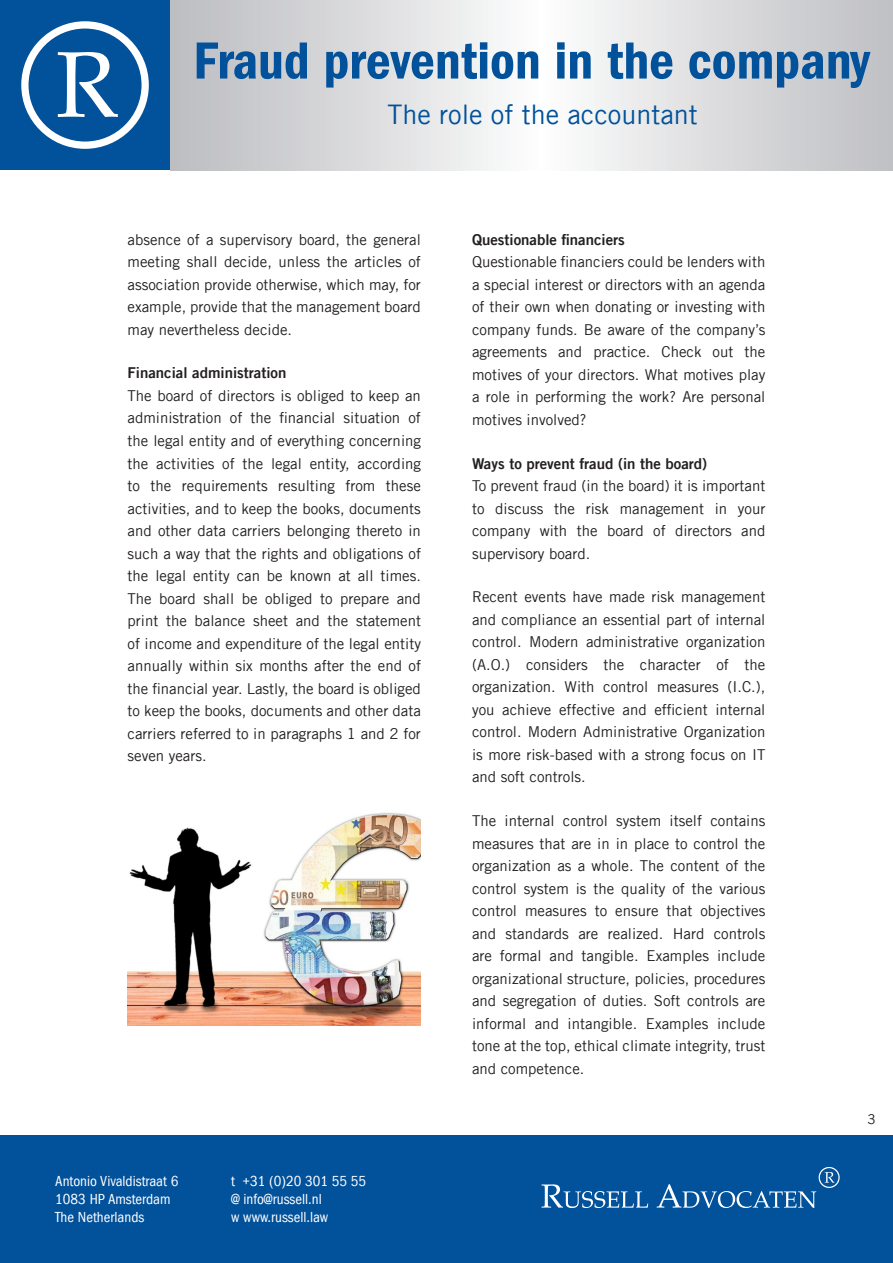
<style>
.page{position:relative;width:893px;height:1263px;background:#fff}
.page>*{position:absolute;margin:0;border:0;box-sizing:border-box;transform-origin:0 0}
.t1{font:600 condensed 54px "Franklin Gothic LT";color:#01519b}
.t2{font:27px "Trade Gothic LT";color:#01519b}
.t3{font:15px/22.5px "Trade Gothic LT";color:#231f20;text-align:justify}
.t4{font:condensed 15px/18px "Franklin Gothic LT";color:#fff}
.t5{font:15px "Trade Gothic LT Bold Two";color:#231f20}
.t6{font:13.5px "Trade Gothic LT";color:#231f20}
</style>
<div class="page">
<div style="left:0;top:0;width:170px;height:170px;background:#01519b"></div>
<svg style="left:170px;top:0;width:723px;height:170px"></svg>
<svg style="left:58px;top:52px;width:60px;height:65px"></svg>
<div style="left:21px;top:21px;width:128px;height:128px;border:7px solid #fff;border-radius:50%"></div>
<div style="left:0;top:1135px;width:893px;height:128px;background:#01519b"></div>
<svg style="left:541px;top:1184px;width:107px;height:24px"></svg>
<svg style="left:657px;top:1167px;width:183px;height:41px"></svg>
<img style="left:128px;top:812px;width:293px;height:213px">
<h1 class="t1" style="left:193px;top:30px;width:678px">Fraud prevention in the company</h1>
<h2 class="t2" style="left:387px;top:98px;width:312px">The role of the accountant</h2>
<p class="t3" style="left:128px;top:228px;width:295px">absence of a supervisory board, the general meeting shall decide, unless the articles of association provide otherwise, which may, for example, provide that the management board may nevertheless decide.</p>
<p class="t5" style="left:128px;top:364px;width:160px">Financial administration</p>
<p class="t3" style="left:128px;top:384px;width:295px">The board of directors is obliged to keep an administration of the financial situation of the legal entity and of everything concerning the activities of the legal entity, according to the requirements resulting from these activities, and to keep the books, documents and other data carriers belonging thereto in such a way that the rights and obligations of the legal entity can be known at all times.<br>The board shall be obliged to prepare and print the balance sheet and the statement of income and expenditure of the legal entity annually within six months after the end of the financial year. Lastly, the board is obliged to keep the books, documents and other data carriers referred to in paragraphs 1 and 2 for seven years.</p>
<p class="t4" style="left:55px;top:1172px;width:125px">Antonio Vivaldistraat 6<br>1083 HP Amsterdam<br>The Netherlands</p>
<p class="t4" style="left:231px;top:1172px;width:137px">t +31 (0)20 301 55 55 @ info@russell.nl<br>w www.russell.law</p>
<p class="t5" style="left:472px;top:230px;width:154px">Questionable financiers</p>
<p class="t3" style="left:472px;top:250px;width:295px">Questionable financiers could be lenders with a special interest or directors with an agenda of their own when donating or investing with company funds. Be aware of the company’s agreements and practice. Check out the motives of your directors. What motives play a role in performing the work? Are personal motives involved?</p>
<p class="t5" style="left:472px;top:454px;width:237px">Ways to prevent fraud (in the board)</p>
<p class="t3" style="left:472px;top:474px;width:295px">To prevent fraud (in the board) it is important to discuss the risk management in your company with the board of directors and supervisory board.</p>
<p class="t3" style="left:472px;top:585px;width:295px">Recent events have made risk management and compliance an essential part of internal control. Modern administrative organization (A.O.) considers the character of the organization. With control measures (I.C.), you achieve effective and efficient internal control. Modern Administrative Organization is more risk-based with a strong focus on IT and soft controls.</p>
<p class="t3" style="left:472px;top:809px;width:295px">The internal control system itself contains measures that are in in place to control the organization as a whole. The content of the control system is the quality of the various control measures to ensure that objectives and standards are realized. Hard controls are formal and tangible. Examples include organizational structure, policies, procedures and segregation of duties. Soft controls are informal and intangible. Examples include tone at the top, ethical climate integrity, trust and competence.</p>
<p class="t6" style="left:868px;top:1111px;width:10px">3</p>
</div>
